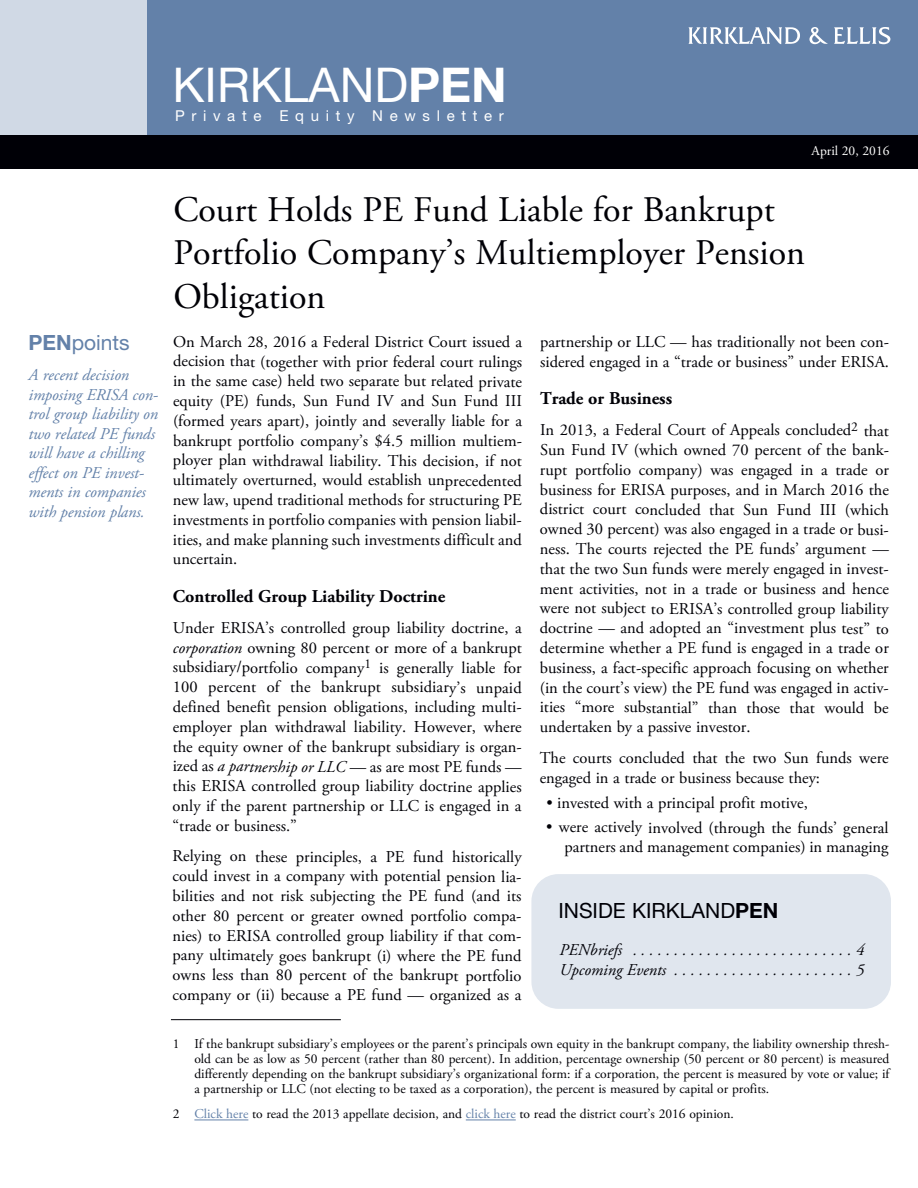
<style>
.page{position:relative;width:918px;height:1188px;background:#fff}
.page>*{position:absolute;margin:0;border:0;box-sizing:border-box;transform-origin:0 0}
.t1{font:48px "Helvetica Neue LT Std";color:#fff}
.t2{font:36px/43.2px "Adobe Garamond Pro";color:#000006}
.t3{font:21px "Helvetica Neue LT Std";color:#000006}
.t4{font:21px "Helvetica Neue LT Std";color:#6381a9}
.t5{font:700 18px "Adobe Garamond Pro";color:#000006}
.t6{font:16.5px/19.8px "Adobe Garamond Pro";color:#000006;text-align:justify}
.t7{font:italic 16.5px/19.5px "Adobe Garamond Pro";letter-spacing:-.005em;color:#6381a9}
.t8{font:italic 16.5px/19.8px "Adobe Garamond Pro";color:#000006}
.t9{font:15px "Helvetica Neue LT Std";letter-spacing:.445em;color:#fff}
.t10{font:13.5px/15px "Adobe Garamond Pro";color:#000006;text-align:justify}
.t11{font:13.5px "Adobe Garamond Pro";color:#fff}
.s1{font-weight:700}
.s2{font-style:italic}
.s3{color:#6381a9}
</style>
<div class="page">
<div style="left:119px;top:0;width:799px;height:135px;background:#6381a9"></div>
<div style="left:0;top:0;width:146px;height:135px;background:#d0d9e5"></div>
<div style="left:0;top:135px;width:918px;height:34px;background:#000006"></div>
<svg style="left:688px;top:27px;width:202px;height:17px"></svg>
<hr style="left:194px;top:1120px;width:54px;height:1px;background:#6381a9">
<hr style="left:466px;top:1120px;width:50px;height:1px;background:#6381a9">
<hr style="left:171px;top:1019px;width:170px;height:1px;background:#000006">
<div style="left:531px;top:874px;width:360px;height:135px;background:#e0e6ee;border-radius:27px"></div>
<h1 class="t1" style="left:173px;top:67px;width:336px">KIRKLAND<span class="s1">PEN</span></h1>
<p class="t9" style="left:175px;top:110px;width:330px">Private Equity Newsletter</p>
<p class="t11" style="left:812px;top:145px;width:79px">April 20, 2016</p>
<p class="t4" style="left:28px;top:335px;width:103px"><span class="s1">PEN</span>points</p>
<p class="t7" style="left:28px;top:367px;width:131px">A recent decision imposing ERISA con&shy;trol group liability on two related PE funds will have a chilling effect on PE invest&shy;ments in companies with pension plans.</p>
<h2 class="t2" style="left:173px;top:191px;width:633px">Court Holds PE Fund Liable for Bankrupt<br>Portfolio Company’s Multiemployer Pension<br>Obligation</h2>
<p class="t6" style="left:173px;top:333px;width:351px">On March 28, 2016 a Federal District Court issued a decision that (together with prior federal court rulings in the same case) held two separate but related private equity (PE) funds, Sun Fund IV and Sun Fund III (formed years apart), jointly and severally liable for a bankrupt portfolio company’s $4.5 million multiem&shy;ployer plan withdrawal liability. This decision, if not ultimately overturned, would establish unprecedented new law, upend traditional methods for structuring PE investments in portfolio companies with pension liabil&shy;ities, and make planning such investments difficult and uncertain.</p>
<p class="t5" style="left:173px;top:589px;width:274px">Controlled Group Liability Doctrine</p>
<p class="t6" style="left:173px;top:619px;width:351px">Under ERISA’s controlled group liability doctrine, a <span class="s2">corporation</span> owning 80 percent or more of a bankrupt subsidiary/portfolio company<sup>1</sup> is generally liable for 100 percent of the bankrupt subsidiary’s unpaid defined benefit pension obligations, including multi&shy;employer plan withdrawal liability. However, where the equity owner of the bankrupt subsidiary is organ&shy;ized as <span class="s2">a partnership or LLC</span> — as are most PE funds — this ERISA controlled group liability doctrine applies only if the parent partnership or LLC is engaged in a “trade or business.”</p>
<p class="t6" style="left:172px;top:848px;width:351px">Relying on these principles, a PE fund historically could invest in a company with potential pension lia&shy;bilities and not risk subjecting the PE fund (and its other 80 percent or greater owned portfolio compa&shy;nies) to ERISA controlled group liability if that com&shy;pany ultimately goes bankrupt (i) where the PE fund owns less than 80 percent of the bankrupt portfolio company or (ii) because a PE fund — organized as a</p>
<p class="t6" style="left:540px;top:334px;width:351px">partnership or LLC — has traditionally not been con&shy;sidered engaged in a “trade or business” under ERISA.</p>
<p class="t5" style="left:540px;top:391px;width:134px">Trade or Business</p>
<p class="t6" style="left:540px;top:422px;width:351px">In 2013, a Federal Court of Appeals concluded<sup>2</sup> that Sun Fund IV (which owned 70 percent of the bank&shy;rupt portfolio company) was engaged in a trade or business for ERISA purposes, and in March 2016 the district court concluded that Sun Fund III (which owned 30 percent) was also engaged in a trade or busi&shy;ness. The courts rejected the PE funds’ argument — that the two Sun funds were merely engaged in invest&shy;ment activities, not in a trade or business and hence were not subject to ERISA’s controlled group liability doctrine — and adopted an “investment plus test” to determine whether a PE fund is engaged in a trade or business, a fact-specific approach focusing on whether (in the court’s view) the PE fund was engaged in activ&shy;ities “more substantial” than those that would be undertaken by a passive investor.</p>
<p class="t6" style="left:540px;top:749px;width:351px">The courts concluded that the two Sun funds were engaged in a trade or business because they:</p>
<p class="t6" style="left:546px;top:794px;width:263px">• invested with a principal profit motive,</p>
<p class="t6" style="left:546px;top:819px;width:344px;text-align:right">• were actively involved (through the funds’ general partners and management companies) in managing</p>
<p class="t3" style="left:558px;top:903px;width:221px">INSIDE KIRKLAND<span class="s1">PEN</span></p>
<p class="t8" style="left:559px;top:942px;width:307px">PENbriefs . . . . . . . . . . . . . . . . . . . . . . . . . . . 4<br>Upcoming Events . . . . . . . . . . . . . . . . . . . . . . 5</p>
<p class="t10" style="left:194px;top:1037px;width:697px;text-indent:-22px">1 If the bankrupt subsidiary’s employees or the parent’s principals own equity in the bankrupt company, the liability ownership thresh&shy;old can be as low as 50 percent (rather than 80 percent). In addition, percentage ownership (50 percent or 80 percent) is measured differently depending on the bankrupt subsidiary’s organizational form: if a corporation, the percent is measured by vote or value; if a partnership or LLC (not electing to be taxed as a corporation), the percent is measured by capital or profits.</p>
<p class="t10" style="left:173px;top:1108px;width:563px">2 <span class="s3">Click here</span> to read the 2013 appellate decision, and <span class="s3">click here</span> to read the district court’s 2016 opinion.</p>
</div>
